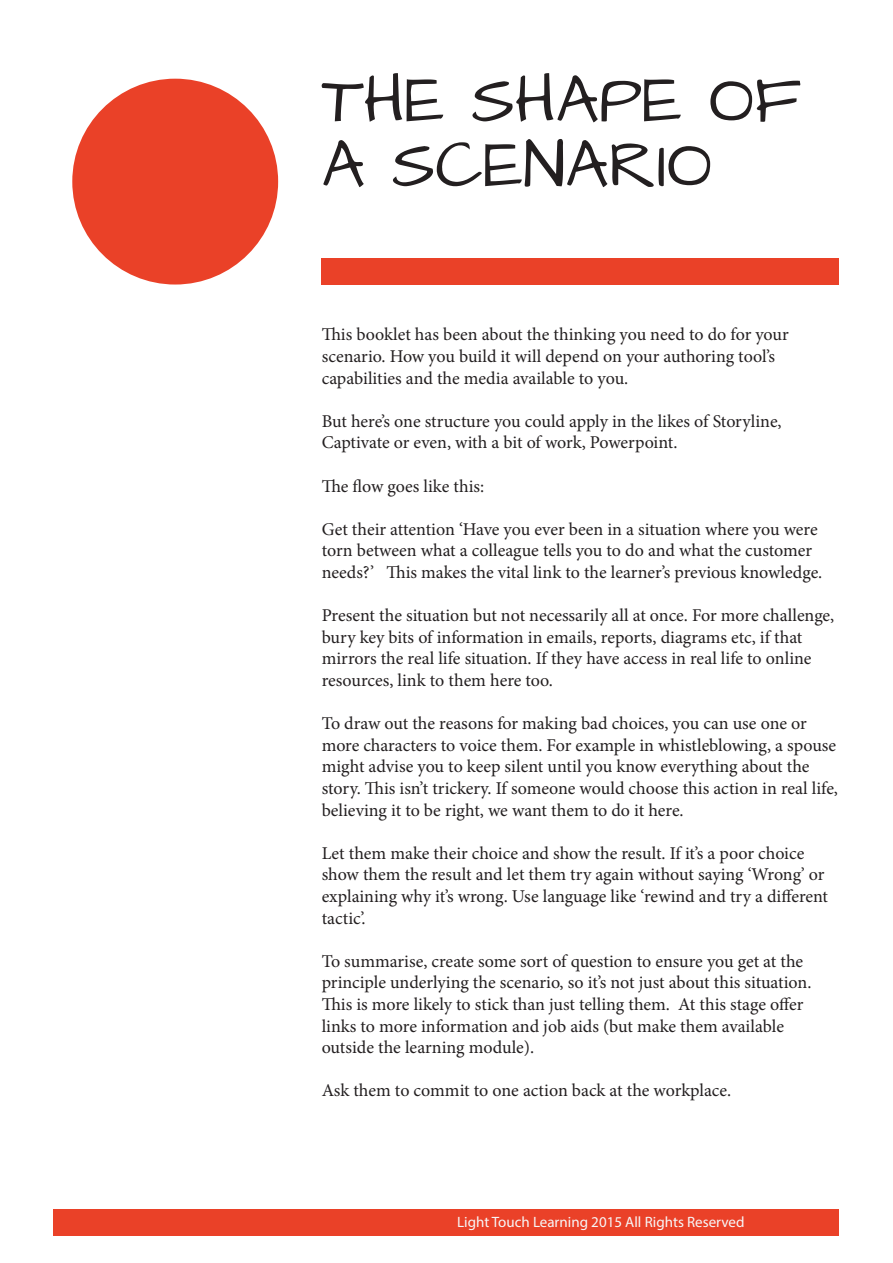
<style>
.page{position:relative;width:893px;height:1263px;background:#fff}
.page>*{position:absolute;margin:0;border:0;box-sizing:border-box;transform-origin:0 0}
.t1{font:54px/64.8px "Architects Daughter";color:#231f20}
.t2{font:18px/21.6px "Minion Pro";letter-spacing:-.005em;color:#231f20}
.t3{font:15px "Myriad Pro";color:#f7f7f8}
</style>
<div class="page">
<div style="left:54px;top:1209px;width:785px;height:26px;background:#ea4128"></div>
<div style="left:322px;top:258px;width:517px;height:27px;background:#ea4128"></div>
<div style="left:72px;top:79px;width:206px;height:206px;background:#ea4128;border-radius:50%"></div>
<p class="t1" style="left:322px;top:70px;width:481px">THE SHAPE OF<br>A SCENARIO</p>
<p class="t2" style="left:322px;top:324px;width:469px">This booklet has been about the thinking you need to do for your scenario. How you build it will depend on your authoring tool’s capabilities and the media available to you.</p>
<p class="t2" style="left:322px;top:410px;width:461px">But here’s one structure you could apply in the likes of Storyline,<br>Captivate or even, with a bit of work, Powerpoint.</p>
<p class="t2" style="left:322px;top:475px;width:164px">The flow goes like this:</p>
<p class="t2" style="left:322px;top:518px;width:502px">Get their attention ‘Have you ever been in a situation where you were torn between what a colleague tells you to do and what the customer needs?’ This makes the vital link to the learner’s previous knowledge.</p>
<p class="t2" style="left:322px;top:605px;width:514px">Present the situation but not necessarily all at once. For more challenge, bury key bits of information in emails, reports, diagrams etc, if that mirrors the real life situation. If they have access in real life to online resources, link to them here too.</p>
<p class="t2" style="left:322px;top:713px;width:518px">To draw out the reasons for making bad choices, you can use one or more characters to voice them. For example in whistleblowing, a spouse might advise you to keep silent until you know everything about the story. This isn’t trickery. If someone would choose this action in real life, believing it to be right, we want them to do it here.</p>
<p class="t2" style="left:322px;top:842px;width:508px">Let them make their choice and show the result. If it’s a poor choice show them the result and let them try again without saying ‘Wrong’ or explaining why it’s wrong. Use language like ‘rewind and try a different tactic’.</p>
<p class="t2" style="left:322px;top:950px;width:491px">To summarise, create some sort of question to ensure you get at the principle underlying the scenario, so it’s not just about this situation.<br>This is more likely to stick than just telling them. At this stage offer links to more information and job aids (but make them available outside the learning module).</p>
<p class="t2" style="left:322px;top:1080px;width:411px">Ask them to commit to one action back at the workplace.</p>
<p class="t3" style="left:457px;top:1213px;width:289px">Light Touch Learning 2015 All Rights Reserved</p>
</div>
